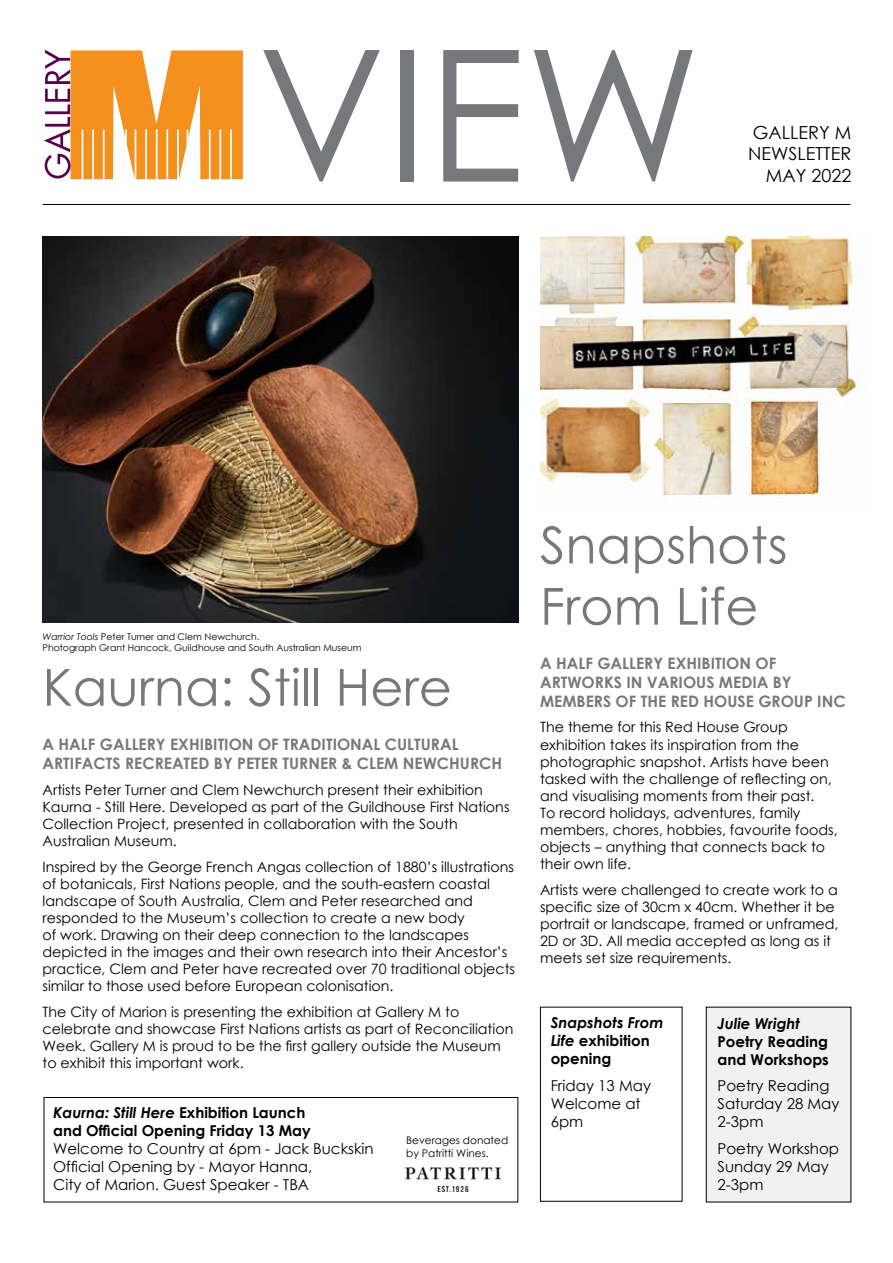
<style>
.page{position:relative;width:893px;height:1263px;background:#fff}
.page>*{position:absolute;margin:0;border:0;box-sizing:border-box;transform-origin:0 0}
.t1{font:183.15px "Century Gothic";color:#77787b}
.t2{font:51px/61.2px "Century Gothic";color:#77787b}
.t3{font:18px/21.6px "Century Gothic";color:#000;text-align:right}
.t4{font:700 15.75px/18.9px "Century Gothic";color:#77787b}
.t5{font:15px/18px "Century Gothic";color:#000}
.t6{font:700 15px/18px "Century Gothic";color:#000}
.t7{font:italic 700 15px/18px "Century Gothic";color:#000}
.t8{font:14.25px/17.1px "Century Gothic";color:#000}
.t9{font:10.5px/12.6px "Century Gothic";color:#000}
.t10{font:9.3px/11.1px "Century Gothic";color:#000}
.s1{font-style:italic}
.s2{font-style:normal}
</style>
<div class="page">
<hr style="left:43px;top:204px;width:807px;height:1px;background:#000">
<svg style="left:44px;top:50px;width:199px;height:129px"></svg>
<img style="left:43px;top:236px;width:476px;height:387px">
<img style="left:540px;top:236px;width:322px;height:262px">
<div style="left:44px;top:1097px;width:474px;height:105px;border:1px solid #000"></div>
<img style="left:406px;top:1167px;width:95px;height:24px">
<div style="left:706px;top:1007px;width:145px;height:195px;background:#f1f1f2"></div>
<h1 class="t1" style="left:257px;top:-13px;width:445px">VIEW</h1>
<p class="t3" style="left:748px;top:121px;width:105px">GALLERY m<br>NEWSLETTER may 2022</p>
<p class="t10" style="left:43px;top:630px;width:321px"><span class="s1">Warrior Tools</span> Peter Turner and Clem Newchurch.<br>Photograph Grant Hancock, Guildhouse and South Australian Museum</p>
<h2 class="t2" style="left:43px;top:656px;width:411px">Kaurna: Still Here</h2>
<p class="t4" style="left:43px;top:734px;width:461px">A HALF GALLERY EXHIBITION OF TRADITIONAL CULTURAL<br>ARTIFACTS RECREATED BY PETER TURNER &amp; CLEM N EWCHURCH</p>
<p class="t8" style="left:43px;top:781px;width:468px">Artists Peter Turner and Clem Newchurch present their exhibition Kaurna - Still Here. Developed as part of the Guildhouse First Nations Collection Project, presented in collaboration with the South Australian Museum.</p>
<p class="t8" style="left:43px;top:858px;width:474px">Inspired by the George French Angas collection of 1880’s illustrations of botanicals, First Nations people, and the south-eastern coastal landscape of South Australia, Clem and Peter researched and responded to the Museum’s collection to create a new body<br>of work. Drawing on their deep connection to the landscapes depicted in the images and their own research into their Ancestor’s practice, Clem and Peter have recreated over 70 traditional objects similar to those used before European colonisation.</p>
<p class="t8" style="left:43px;top:1003px;width:472px">The City of Marion is presenting the exhibition at Gallery M to celebrate and showcase First Nations artists as part of Reconciliation Week. Gallery M is proud to be the first gallery outside the Museum to exhibit this important work.</p>
<p class="t6" style="left:53px;top:1103px;width:259px"><span class="s1">Kaurna: Still Here</span> EXHIBITION LAUNCH<br>AND OFFICIAL OPENING FRIDAY 13 MAY</p>
<p class="t5" style="left:53px;top:1140px;width:322px">Welcome to Country at 6pm - Jack Buckskin<br>Official Opening by - Mayor Hanna,<br>City of Marion. Guest Speaker - TBA</p>
<p class="t9" style="left:406px;top:1134px;width:103px">Beverages donated by Patritti Wines.</p>
<h2 class="t2" style="left:540px;top:514px;width:249px">Snapshots<br>From Life</h2>
<p class="t4" style="left:540px;top:653px;width:307px">A HALF GALLERY EXHIBITION OF<br>ARTWORKS IN VARIOUS MEDIA BY<br>MEMBERS OF THE RED HOUSE GROUP INC</p>
<p class="t8" style="left:540px;top:718px;width:299px">The theme for this Red House Group exhibition takes its inspiration from the photographic snapshot. Artists have been tasked with the challenge of reflecting on, and visualising moments from their past.<br>To record holidays, adventures, family members, chores, hobbies, favourite foods, objects – anything that connects back to their own life.</p>
<p class="t8" style="left:540px;top:881px;width:300px">Artists were challenged to create work to a specific size of 30cm x 40cm. Whether it be portrait or landscape, framed or unframed, 2D or 3D. All media accepted as long as it meets set size requirements.</p>
<p class="t7" style="left:551px;top:1013px;width:114px">Snapshots From<br>Life <span class="s2">EXHIBITION<br>OPENING</span></p>
<p class="t5" style="left:551px;top:1076px;width:102px">Friday 13 May<br>Welcome at<br>6pm</p>
<p class="t7" style="left:718px;top:1014px;width:84px">Julie Wright</p>
<p class="t6" style="left:718px;top:1032px;width:113px">POETRY READING<br>AND WORKSHOPS</p>
<p class="t5" style="left:718px;top:1077px;width:123px">Poetry Reading<br>Saturday 28 May<br>2-3pm</p>
<p class="t5" style="left:718px;top:1139px;width:123px">Poetry Workshop<br>Sunday 29 May<br>2-3pm</p>
</div>
